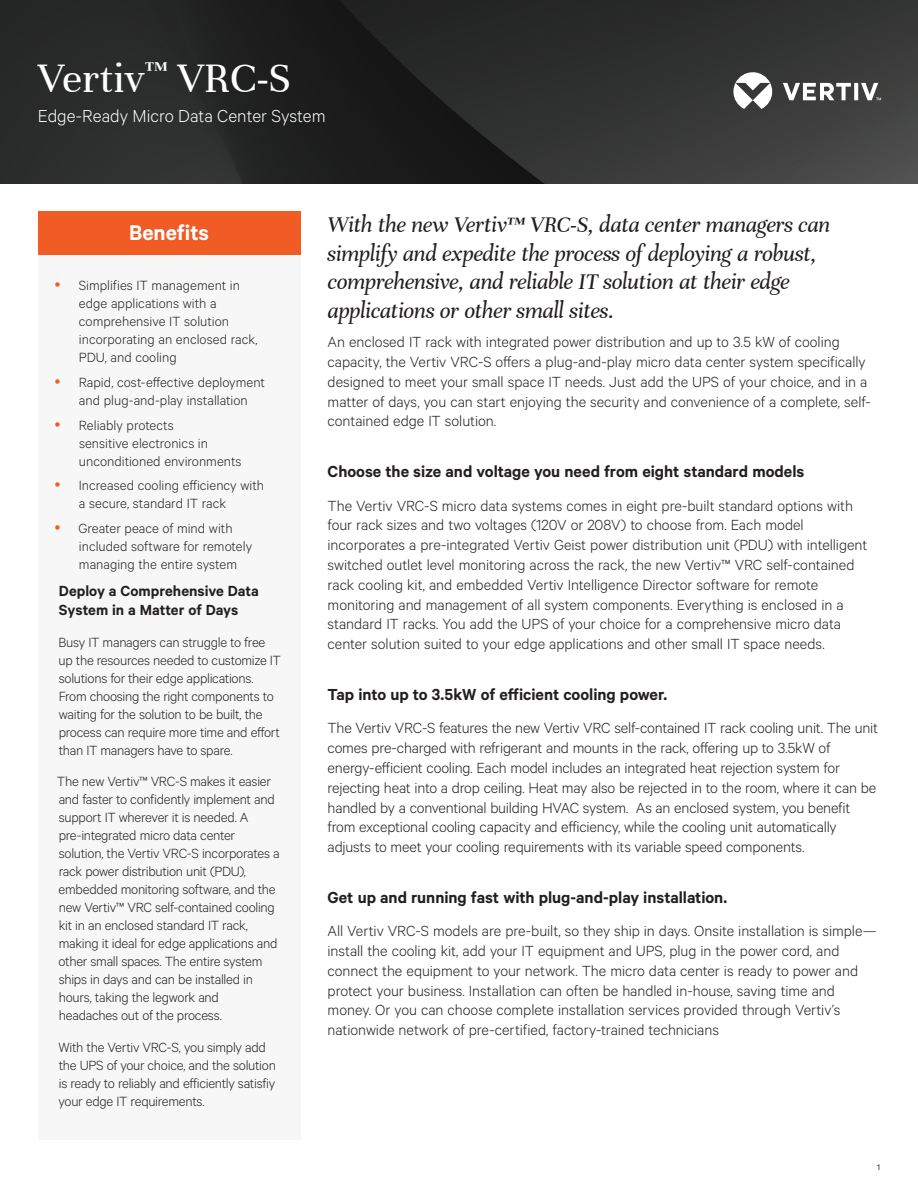
<style>
.page{position:relative;width:918px;height:1188px;background:#fff}
.page>*{position:absolute;margin:0;border:0;box-sizing:border-box;transform-origin:0 0}
.t1{font:45px "Unna";color:#fff}
.t2{font:italic 24px/28.8px "Unna";letter-spacing:-.02em;color:#231f20}
.t3{font:600 24px "Calibre";color:#fff}
.t4{font:300 19.5px "Calibre";color:#fff}
.t5{font:600 18px "Calibre";color:#231f20}
.t6{font:300 16.5px/19.8px "Calibre";letter-spacing:-.005em;color:#231f20}
.t7{font:600 16.5px/19.8px "Calibre";color:#231f20}
.t8{font:300 15px/18px "Calibre";letter-spacing:-.015em;color:#231f20}
.t9{font:9px "Calibre";color:#231f20}
</style>
<div class="page">
<img style="left:0;top:0;width:918px;height:183px">
<svg style="left:733px;top:72px;width:148px;height:37px"></svg>
<div style="left:38px;top:254px;width:263px;height:886px;background:#f7f7f8"></div>
<div style="left:38px;top:211px;width:263px;height:43px;background:#f15b24"></div>
<h1 class="t1" style="left:38px;top:52px;width:254px">Vertiv<sup>™</sup> VRC-S</h1>
<p class="t4" style="left:38px;top:104px;width:289px">Edge-Ready Micro Data Center System</p>
<h2 class="t3" style="left:129px;top:219px;width:81px">Benefits</h2>
<h2 class="t2" style="left:328px;top:210px;width:504px">With the new Vertiv™ VRC-S, data center managers can simplify and expedite the process of deploying a robust, comprehensive, and reliable IT solution at their edge applications or other small sites.</h2>
<p class="t6" style="left:328px;top:331px;width:545px">An enclosed IT rack with integrated power distribution and up to 3.5 kW of cooling capacity, the Vertiv VRC-S offers a plug-and-play micro data center system specifically designed to meet your small space IT needs. Just add the UPS of your choice, and in a matter of days, you can start enjoying the security and convenience of a complete, self&shy;contained edge IT solution.</p>
<p class="t5" style="left:328px;top:461px;width:478px">Choose the size and voltage you need from eight standard models</p>
<p class="t6" style="left:328px;top:495px;width:541px">The Vertiv VRC-S micro data systems comes in eight pre-built standard options with four rack sizes and two voltages (120V or 208V) to choose from. Each model incorporates a pre-integrated Vertiv Geist power distribution unit (PDU) with intelligent switched outlet level monitoring across the rack, the new Vertiv™ VRC self-contained rack cooling kit, and embedded Vertiv Intelligence Director software for remote monitoring and management of all system components. Everything is enclosed in a standard IT racks. You add the UPS of your choice for a comprehensive micro data center solution suited to your edge applications and other small IT space needs.</p>
<p class="t5" style="left:328px;top:684px;width:341px">Tap into up to 3.5kW of efficient cooling power.</p>
<p class="t6" style="left:328px;top:718px;width:552px">The Vertiv VRC-S features the new Vertiv VRC self-contained IT rack cooling unit. The unit comes pre-charged with refrigerant and mounts in the rack, offering up to 3.5kW of energy-efficient cooling. Each model includes an integrated heat rejection system for rejecting heat into a drop ceiling. Heat may also be rejected in to the room, where it can be handled by a conventional building HVAC system. As an enclosed system, you benefit from exceptional cooling capacity and efficiency, while the cooling unit automatically adjusts to meet your cooling requirements with its variable speed components.</p>
<p class="t5" style="left:328px;top:887px;width:401px">Get up and running fast with plug-and-play installation.</p>
<p class="t6" style="left:328px;top:921px;width:551px">All Vertiv VRC-S models are pre-built, so they ship in days. Onsite installation is simple— install the cooling kit, add your IT equipment and UPS, plug in the power cord, and connect the equipment to your network. The micro data center is ready to power and protect your business. Installation can often be handled in-house, saving time and money. Or you can choose complete installation services provided through Vertiv’s nationwide network of pre-certified, factory-trained technicians</p>
<p class="t8" style="left:79px;top:276px;width:180px">Simplifies IT management in edge applications with a comprehensive IT solution incorporating an enclosed rack,<br>PDU, and cooling</p>
<p class="t8" style="left:79px;top:373px;width:188px">Rapid, cost-effective deployment and plug-and-play installation</p>
<p class="t8" style="left:79px;top:415px;width:164px">Reliably protects<br>sensitive electronics in unconditioned environments</p>
<p class="t8" style="left:79px;top:476px;width:187px">Increased cooling efficiency with a secure, standard IT rack</p>
<p class="t8" style="left:78px;top:519px;width:175px">Greater peace of mind with included software for remotely managing the entire system</p>
<p class="t7" style="left:59px;top:580px;width:202px">Deploy a Comprehensive Data<br>System in a Matter of Days</p>
<p class="t8" style="left:59px;top:633px;width:224px">Busy IT managers can struggle to free up the resources needed to customize IT solutions for their edge applications.<br>From choosing the right components to waiting for the solution to be built, the process can require more time and effort than IT managers have to spare.</p>
<p class="t8" style="left:57px;top:772px;width:224px">The new Vertiv™ VRC-S makes it easier and faster to confidently implement and support IT wherever it is needed. A pre-integrated micro data center solution, the Vertiv VRC-S incorporates a rack power distribution unit (PDU), embedded monitoring software, and the new Vertiv™ VRC self-contained cooling kit in an enclosed standard IT rack, making it ideal for edge applications and other small spaces. The entire system ships in days and can be installed in hours, taking the legwork and headaches out of the process.</p>
<p class="t8" style="left:58px;top:1038px;width:219px">With the Vertiv VRC-S, you simply add the UPS of your choice, and the solution is ready to reliably and efficiently satisfiy your edge IT requirements.</p>
<p class="t9" style="left:877px;top:1162px;width:4px">1</p>
</div>
